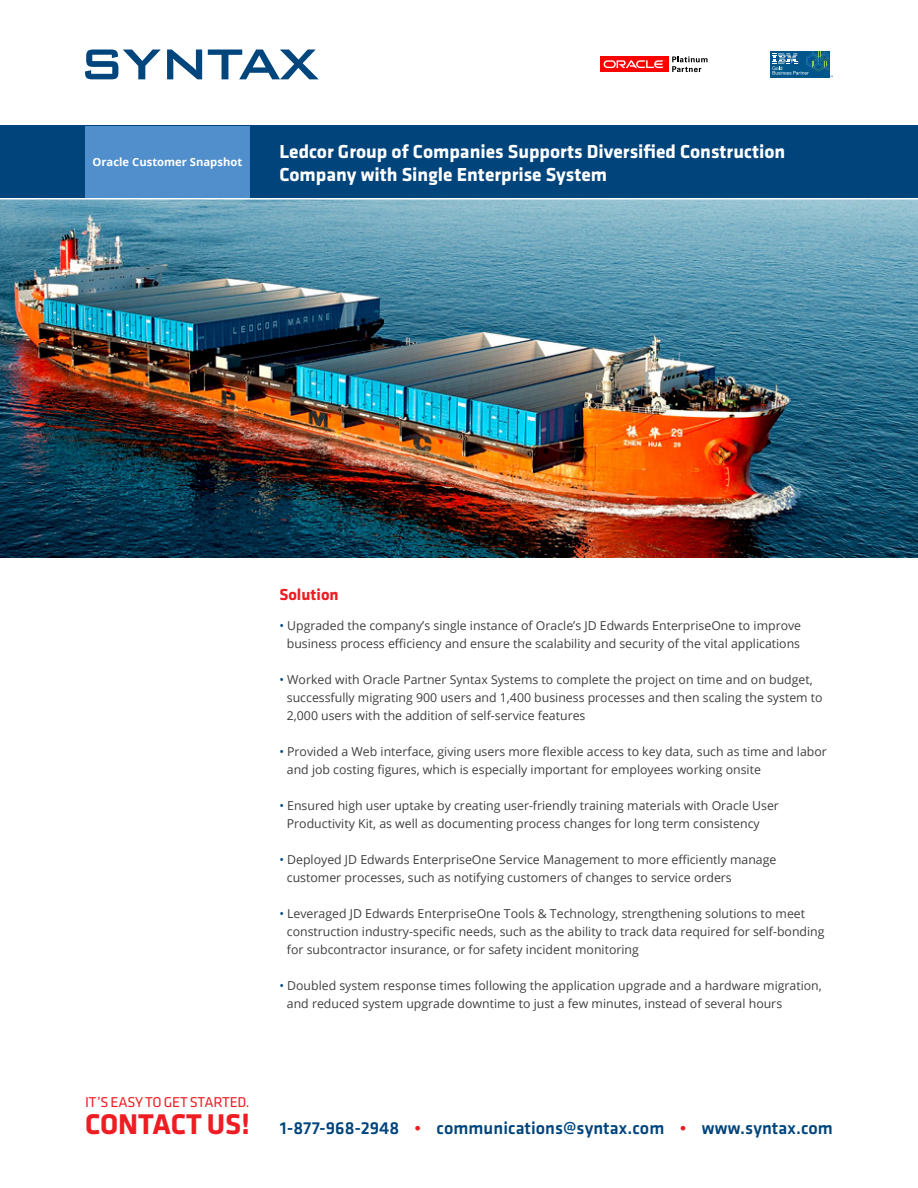
<style>
.page{position:relative;width:918px;height:1188px;background:#fff}
.page>*{position:absolute;margin:0;border:0;box-sizing:border-box;transform-origin:0 0}
.t1{font:700 29.55px "Klavika";color:#ee1d23}
.t2{font:700 19.5px/22.5px "Klavika";color:#fff}
.t3{font:500 18px "Klavika";letter-spacing:.005em;color:#00447c}
.t4{font:700 16.5px "Klavika";color:#ee1d23}
.t5{font:14.85px "Klavika";letter-spacing:-.01em;color:#ee1d23}
.t6{font:12.3px/18px "Open Sans";color:#3e3e3f}
.t7{font:700 11.25px "Open Sans";color:#fff}
.s1{color:#00447c}
.s2{color:#ee1d23}
</style>
<div class="page">
<div style="left:770px;top:51px;width:59px;height:26px;background:#00558b"></div>
<svg style="left:772px;top:51px;width:61px;height:26px"></svg>
<div style="left:600px;top:56px;width:68px;height:16px;background:#f00"></div>
<svg style="left:604px;top:60px;width:62px;height:8px"></svg>
<svg style="left:672px;top:56px;width:36px;height:16px"></svg>
<svg style="left:85px;top:50px;width:76px;height:29px"></svg>
<svg style="left:167px;top:50px;width:35px;height:29px"></svg>
<svg style="left:208px;top:50px;width:111px;height:29px"></svg>
<img style="left:0;top:199px;width:918px;height:359px">
<div style="left:0;top:126px;width:918px;height:72px;background:#00447c"></div>
<div style="left:85px;top:126px;width:165px;height:72px;background:#508fcc"></div>
<p class="t7" style="left:93px;top:154px;width:151px">Oracle Customer Snapshot</p>
<h2 class="t2" style="left:279px;top:141px;width:507px">Ledcor Group of Companies Supports Diversified Construction<br>Company with Single Enterprise System</h2>
<h3 class="t4" style="left:279px;top:586px;width:61px">Solution</h3>
<p class="t6" style="left:279px;top:616px;width:523px;text-align:center"><span class="s1">•</span> Upgraded the company’s single instance of Oracle’s JD Edwards EnterpriseOne to improve business process efficiency and ensure the scalability and security of the vital applications</p>
<p class="t6" style="left:287px;top:670px;width:537px;text-indent:-8px"><span class="s1">•</span> Worked with Oracle Partner Syntax Systems to complete the project on time and on budget, successfully migrating 900 users and 1,400 business processes and then scaling the system to<br>2,000 users with the addition of self-service features</p>
<p class="t6" style="left:287px;top:742px;width:541px;text-indent:-8px"><span class="s1">•</span> Provided a Web interface, giving users more flexible access to key data, such as time and labor and job costing figures, which is especially important for employees working onsite</p>
<p class="t6" style="left:287px;top:796px;width:494px;text-indent:-8px"><span class="s1">•</span> Ensured high user uptake by creating user-friendly training materials with Oracle User<br>Productivity Kit, as well as documenting process changes for long term consistency</p>
<p class="t6" style="left:287px;top:850px;width:491px;text-indent:-8px"><span class="s1">•</span> Deployed JD Edwards EnterpriseOne Service Management to more efficiently manage customer processes, such as notifying customers of changes to service orders</p>
<p class="t6" style="left:287px;top:904px;width:539px;text-indent:-8px"><span class="s1">•</span> Leveraged JD Edwards EnterpriseOne Tools &amp; Technology, strengthening solutions to meet construction industry-specific needs, such as the ability to track data required for self-bonding for subcontractor insurance, or for safety incident monitoring</p>
<p class="t6" style="left:287px;top:976px;width:536px;text-indent:-8px"><span class="s1">•</span> Doubled system response times following the application upgrade and a hardware migration, and reduced system upgrade downtime to just a few minutes, instead of several hours</p>
<p class="t5" style="left:85px;top:1094px;width:166px">IT’S EASY TO GET STARTED.</p>
<h1 class="t1" style="left:85px;top:1109px;width:166px">CONTACT US!</h1>
<h3 class="t3" style="left:280px;top:1118px;width:555px">1-877-968-2948 <span class="s2">•</span> communications@syntax.com <span class="s2">•</span> www.syntax.com</h3>
</div>
